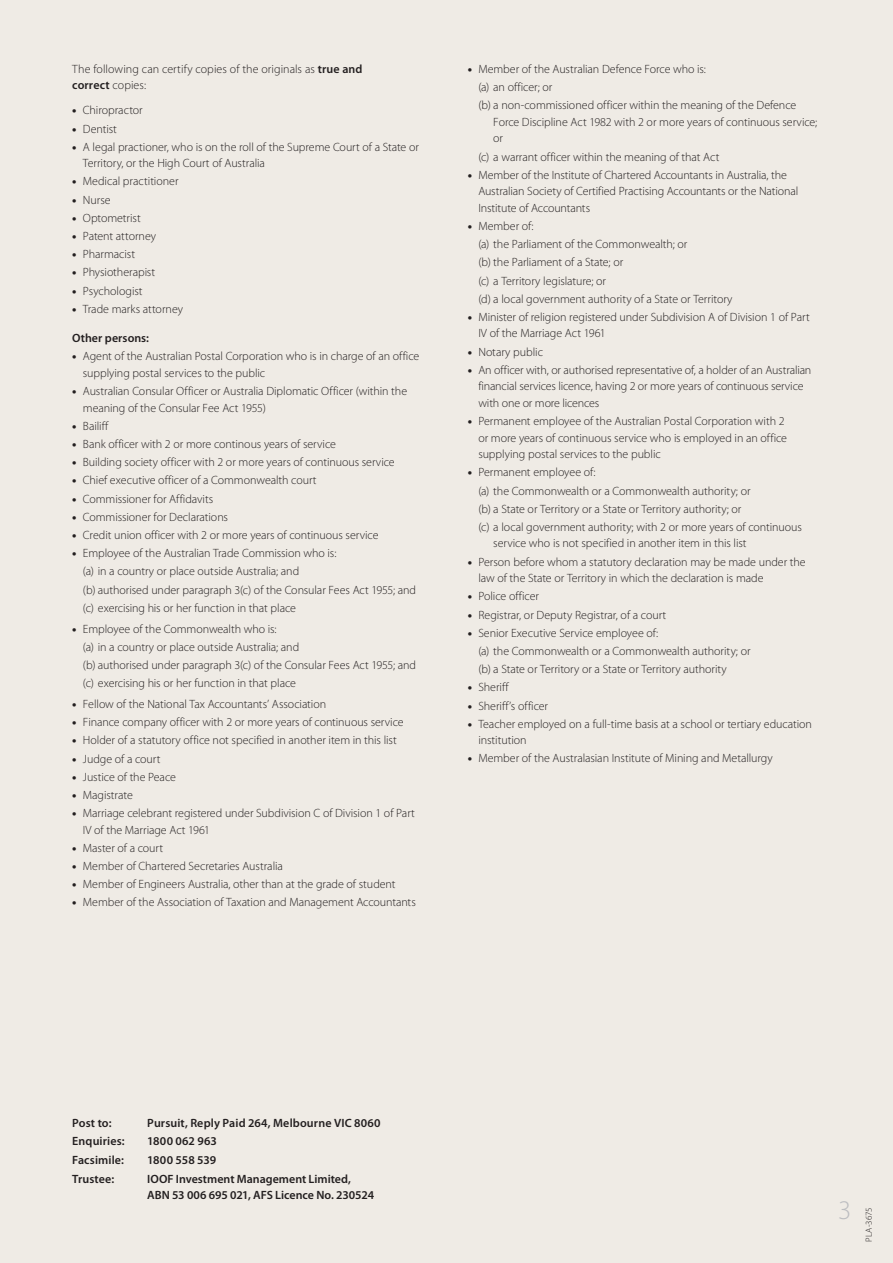
<style>
.page{position:relative;width:893px;height:1263px;background:#efebe5}
.page>*{position:absolute;margin:0;border:0;box-sizing:border-box;transform-origin:0 0}
.t1{font:300 27px "Myriad Pro";color:#bcbdc0}
.t2{font:300 12px/18.1px "Myriad Pro";letter-spacing:-.005em;color:#231f20}
.t3{font:600 12px/16.5px "Myriad Pro";letter-spacing:.005em;color:#231f20}
.t4{font:300 9px "Myriad Pro";color:#231f20}
.s1{font-weight:600}
.s2{font-weight:900}
</style>
<div class="page">
<p class="t2" style="left:72px;top:60px;width:292px;line-height:16.5px">The following can certify copies of the originals as <span class="s1">true and correct</span> copies:</p>
<p class="t2" style="left:72px;top:101px;width:72px"><span class="s2">•</span> Chiropractor</p>
<p class="t2" style="left:72px;top:119px;width:46px"><span class="s2">•</span> Dentist</p>
<p class="t2" style="left:83px;top:138px;width:338px;line-height:16.5px;text-indent:-11px"><span class="s2">•</span> A legal practioner, who is on the roll of the Supreme Court of a State or<br>Territory, or the High Court of Australia</p>
<p class="t2" style="left:72px;top:172px;width:108px"><span class="s2">•</span> Medical practitioner</p>
<p class="t2" style="left:72px;top:190px;width:40px"><span class="s2">•</span> Nurse</p>
<p class="t2" style="left:72px;top:209px;width:70px"><span class="s2">•</span> Optometrist</p>
<p class="t2" style="left:72px;top:227px;width:85px"><span class="s2">•</span> Patent attorney</p>
<p class="t2" style="left:72px;top:245px;width:64px"><span class="s2">•</span> Pharmacist</p>
<p class="t2" style="left:72px;top:263px;width:84px"><span class="s2">•</span> Physiotherapist</p>
<p class="t2" style="left:72px;top:281px;width:72px"><span class="s2">•</span> Psychologist</p>
<p class="t2" style="left:72px;top:300px;width:112px"><span class="s2">•</span> Trade marks attorney</p>
<p class="t3" style="left:72px;top:329px;width:78px">Other persons:</p>
<p class="t2" style="left:83px;top:348px;width:338px;line-height:16.5px;text-indent:-11px"><span class="s2">•</span> Agent of the Australian Postal Corporation who is in charge of an office supplying postal services to the public</p>
<p class="t2" style="left:83px;top:383px;width:326px;line-height:16.5px;text-indent:-11px"><span class="s2">•</span> Australian Consular Officer or Australia Diplomatic Officer (within the meaning of the Consular Fee Act 1955)</p>
<p class="t2" style="left:72px;top:417px;width:38px"><span class="s2">•</span> Bailiff</p>
<p class="t2" style="left:72px;top:435px;width:265px"><span class="s2">•</span> Bank officer with 2 or more continous years of service</p>
<p class="t2" style="left:72px;top:453px;width:324px"><span class="s2">•</span> Building society officer with 2 or more years of continuous service</p>
<p class="t2" style="left:72px;top:471px;width:246px"><span class="s2">•</span> Chief executive officer of a Commonwealth court</p>
<p class="t2" style="left:72px;top:489px;width:142px"><span class="s2">•</span> Commissioner for Affidavits</p>
<p class="t2" style="left:72px;top:508px;width:157px"><span class="s2">•</span> Commissioner for Declarations</p>
<p class="t2" style="left:72px;top:526px;width:308px"><span class="s2">•</span> Credit union officer with 2 or more years of continuous service</p>
<p class="t2" style="left:83px;top:544px;width:335px;text-indent:-11px"><span class="s2">•</span> Employee of the Australian Trade Commission who is:<br>(a) in a country or place outside Australia; and<br>(b) authorised under paragraph 3(c) of the Consular Fees Act 1955; and (c) exercising his or her function in that place</p>
<p class="t2" style="left:83px;top:619px;width:335px;text-indent:-11px"><span class="s2">•</span> Employee of the Commonwealth who is:<br>(a) in a country or place outside Australia; and<br>(b) authorised under paragraph 3(c) of the Consular Fees Act 1955; and (c) exercising his or her function in that place</p>
<p class="t2" style="left:72px;top:695px;width:255px"><span class="s2">•</span> Fellow of the National Tax Accountants’ Association</p>
<p class="t2" style="left:72px;top:713px;width:333px"><span class="s2">•</span> Finance company officer with 2 or more years of continuous service</p>
<p class="t2" style="left:72px;top:731px;width:326px"><span class="s2">•</span> Holder of a statutory office not specified in another item in this list</p>
<p class="t2" style="left:72px;top:749px;width:90px"><span class="s2">•</span> Judge of a court</p>
<p class="t2" style="left:72px;top:767px;width:105px"><span class="s2">•</span> Justice of the Peace</p>
<p class="t2" style="left:72px;top:786px;width:62px"><span class="s2">•</span> Magistrate</p>
<p class="t2" style="left:83px;top:805px;width:333px;line-height:16.5px;text-indent:-11px"><span class="s2">•</span> Marriage celebrant registered under Subdivision C of Division 1 of Part<br>IV of the Marriage Act 1961</p>
<p class="t2" style="left:72px;top:839px;width:92px"><span class="s2">•</span> Master of a court</p>
<p class="t2" style="left:72px;top:857px;width:212px"><span class="s2">•</span> Member of Chartered Secretaries Australia</p>
<p class="t2" style="left:72px;top:875px;width:325px"><span class="s2">•</span> Member of Engineers Australia, other than at the grade of student</p>
<p class="t2" style="left:72px;top:893px;width:345px"><span class="s2">•</span> Member of the Association of Taxation and Management Accountants</p>
<p class="t2" style="left:478px;top:60px;width:319px;text-indent:-11px"><span class="s2">•</span> Member of the Australian Defence Force who is:<br>(a) an officer; or<br>(b) a non-commissioned officer within the meaning of the Defence</p>
<p class="t2" style="left:493px;top:113px;width:326px;line-height:16.5px">Force Discipline Act 1982 with 2 or more years of continuous service; or</p>
<p class="t2" style="left:478px;top:147px;width:243px">(c) a warrant officer within the meaning of that Act</p>
<p class="t2" style="left:478px;top:166px;width:321px;line-height:16.5px;text-indent:-11px"><span class="s2">•</span> Member of the Institute of Chartered Accountants in Australia, the<br>Australian Society of Certified Practising Accountants or the National<br>Institute of Accountants</p>
<p class="t2" style="left:478px;top:217px;width:256px;text-indent:-11px"><span class="s2">•</span> Member of:<br>(a) the Parliament of the Commonwealth; or<br>(b) the Parliament of a State; or<br>(c) a Territory legislature; or<br>(d) a local government authority of a State or Territory</p>
<p class="t2" style="left:478px;top:309px;width:333px;line-height:16.5px;text-indent:-11px"><span class="s2">•</span> Minister of religion registered under Subdivision A of Division 1 of Part<br>IV of the Marriage Act 1961</p>
<p class="t2" style="left:468px;top:342px;width:77px"><span class="s2">•</span> Notary public</p>
<p class="t2" style="left:478px;top:361px;width:334px;line-height:16.5px;text-indent:-11px"><span class="s2">•</span> An officer with, or authorised representative of, a holder of an Australian financial services licence, having 2 or more years of continuous service with one or more licences</p>
<p class="t2" style="left:478px;top:413px;width:310px;line-height:16.5px;text-indent:-11px"><span class="s2">•</span> Permanent employee of the Australian Postal Corporation with 2 or more years of continuous service who is employed in an office supplying postal services to the public</p>
<p class="t2" style="left:478px;top:463px;width:325px;text-indent:-11px"><span class="s2">•</span> Permanent employee of:<br>(a) the Commonwealth or a Commonwealth authority; or<br>(b) a State or Territory or a State or Territory authority; or<br>(c) a local government authority; with 2 or more years of continuous</p>
<p class="t2" style="left:493px;top:534px;width:255px">service who is not specified in another item in this list</p>
<p class="t2" style="left:478px;top:553px;width:329px;line-height:16.5px;text-indent:-11px"><span class="s2">•</span> Person before whom a statutory declaration may be made under the law of the State or Territory in which the declaration is made</p>
<p class="t2" style="left:468px;top:587px;width:73px"><span class="s2">•</span> Police officer</p>
<p class="t2" style="left:468px;top:605px;width:200px"><span class="s2">•</span> Registrar, or Deputy Registrar, of a court</p>
<p class="t2" style="left:478px;top:623px;width:274px;text-indent:-11px"><span class="s2">•</span> Senior Executive Service employee of:<br>(a) the Commonwealth or a Commonwealth authority; or (b) a State or Territory or a State or Territory authority</p>
<p class="t2" style="left:468px;top:678px;width:42px"><span class="s2">•</span> Sheriff</p>
<p class="t2" style="left:468px;top:696px;width:82px"><span class="s2">•</span> Sheriff’s officer</p>
<p class="t2" style="left:478px;top:715px;width:335px;line-height:16.5px;text-indent:-11px"><span class="s2">•</span> Teacher employed on a full-time basis at a school or tertiary education institution</p>
<p class="t2" style="left:468px;top:749px;width:307px"><span class="s2">•</span> Member of the Australasian Institute of Mining and Metallurgy</p>
<p class="t3" style="left:72px;top:1114px;width:41px">Post to:</p>
<p class="t3" style="left:147px;top:1114px;width:235px">Pursuit, Reply Paid 264, Melbourne VIC 8060</p>
<p class="t3" style="left:72px;top:1133px;width:54px">Enquiries:</p>
<p class="t3" style="left:147px;top:1133px;width:71px">1800 062 963</p>
<p class="t3" style="left:72px;top:1151px;width:53px">Facsimile:</p>
<p class="t3" style="left:147px;top:1151px;width:71px">1800 558 539</p>
<p class="t3" style="left:72px;top:1170px;width:43px">Trustee:</p>
<p class="t3" style="left:147px;top:1170px;width:228px">IOOF Investment Management Limited,<br>ABN 53 006 695 021, AFS Licence No. 230524</p>
<h1 class="t1" style="left:838px;top:1194px;width:15px">3</h1>
<p class="t4" style="left:863px;top:1242px;width:36px;rotate:-90deg">PLA-3675</p>
</div>
